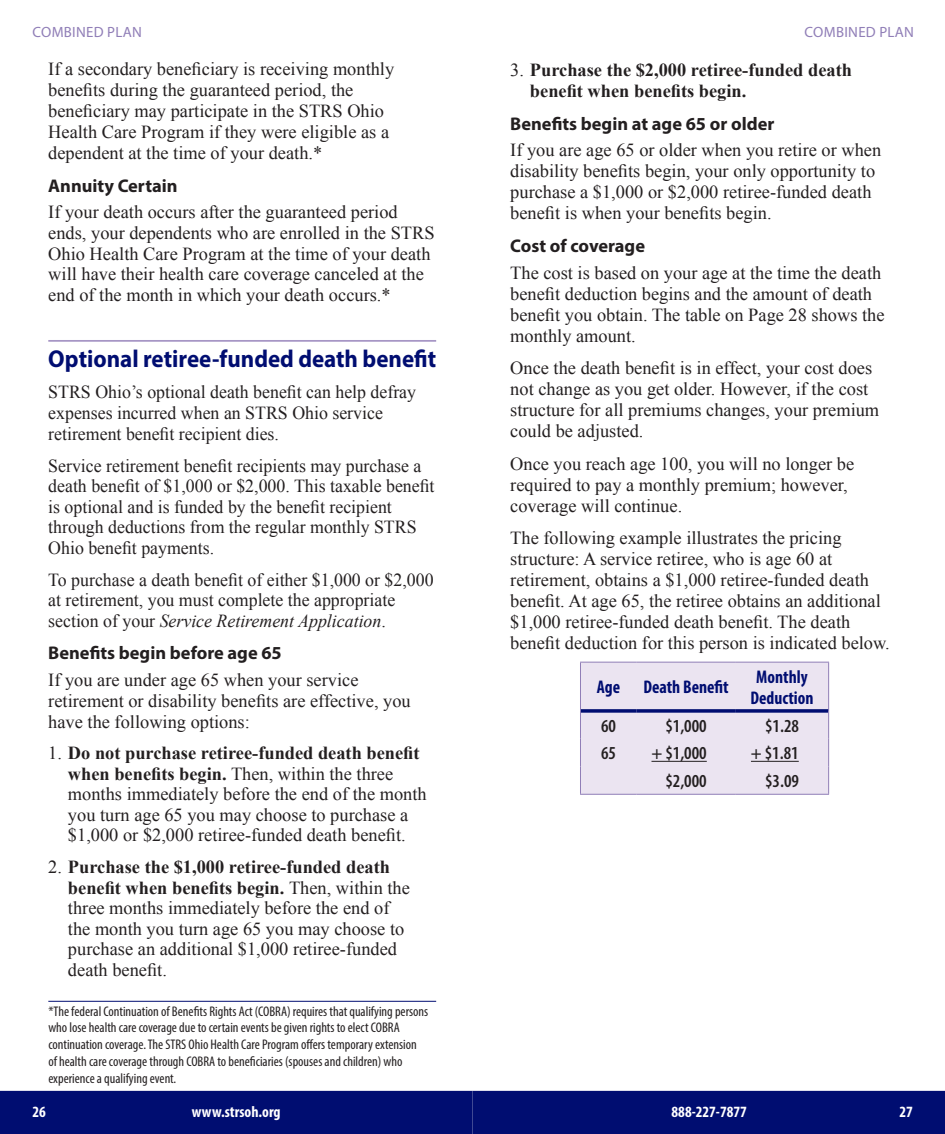
<style>
.page{position:relative;width:945px;height:1134px;background:#fff}
.page>*{position:absolute;margin:0;border:0;box-sizing:border-box;transform-origin:0 0}
.LEVEL_1_HEAD{font:700 24.5px "Myriad Pro";color:#000d71;scale:.94 1}
.BODY{font:18.38px/21px "Times New Roman";color:#231f20}
.BULLETS_TABBED{font:18.38px/20.7px "Times New Roman";color:#231f20}
.LEVEL_3_HEAD{font:700 18.38px "Myriad Pro";color:#231f20}
.BULLETS_TABBED-2{font:700 18.38px/21px "Times New Roman";color:#231f20}
.CHART_BODY{font:600 condensed 18.38px "Myriad Pro";color:#231f20}
.CHART_HEAD{font:700 condensed 18.38px/21px "Myriad Pro";color:#000d71;text-align:center;scale:.96 1}
.t1{font:700 condensed 15.75px "Myriad Pro";color:#fff}
.t2{font:14.88px "Myriad Pro";letter-spacing:.02em;color:#907eb7}
.SMALL_FOOTNOTE{font:condensed 14px/16.8px "Myriad Pro";color:#231f20}
.s1{font-style:italic}
.s2{font-weight:700}
.s3{font-weight:400}
</style>
<div class="page">
<div style="left:0;top:1091px;width:945px;height:43px;background:#000d71"></div>
<hr style="left:48px;top:340px;width:388px;height:2px;background:#a796c5">
<hr style="left:48px;top:1001px;width:388px;height:1px;background:#000d71">
<hr style="left:580px;top:794px;width:56px;height:1px;background:#907eb7">
<hr style="left:636px;top:794px;width:100px;height:1px;background:#907eb7">
<div style="left:580px;top:662px;width:249px;height:132px;background:#ebe4f1"></div>
<hr style="left:736px;top:794px;width:93px;height:1px;background:#907eb7">
<hr style="left:651px;top:761px;width:56px;height:1px;background:#231f20">
<hr style="left:751px;top:761px;width:48px;height:1px;background:#231f20">
<p class="t2" style="left:33px;top:22px;width:111px">COMBINED PLAN</p>
<p class="t2" style="left:805px;top:23px;width:111px">COMBINED PLAN</p>
<p class="BODY" style="left:48px;top:58px;width:347px">If a secondary beneficiary is receiving monthly benefits during the guaranteed period, the beneficiary may participate in the STRS Ohio Health Care Program if they were eligible as a dependent at the time of your death.*</p>
<p class="LEVEL_3_HEAD" style="left:48px;top:174px;width:131px">Annuity Certain</p>
<p class="BODY" style="left:48px;top:202px;width:388px">If your death occurs after the guaranteed period ends, your dependents who are enrolled in the STRS Ohio Health Care Program at the time of your death will have their health care coverage canceled at the end of the month in which your death occurs.*</p>
<p class="LEVEL_1_HEAD" style="left:48px;top:343px;width:414px">Optional retiree-funded death benefit</p>
<p class="BODY" style="left:48px;top:381px;width:369px">STRS Ohio’s optional death benefit can help defray expenses incurred when an STRS Ohio service retirement benefit recipient dies.</p>
<p class="BODY" style="left:48px;top:455px;width:388px;line-height:20.5px">Service retirement benefit recipients may purchase a death benefit of $1,000 or $2,000. This taxable benefit is optional and is funded by the benefit recipient through deductions from the regular monthly STRS Ohio benefit payments.</p>
<p class="BODY" style="left:48px;top:569px;width:387px;line-height:20.5px">To purchase a death benefit of either $1,000 or $2,000 at retirement, you must complete the appropriate section of your <span class="s1">Service Retirement Application</span>.</p>
<p class="LEVEL_3_HEAD" style="left:48px;top:641px;width:235px">Benefits begin before age 65</p>
<p class="BODY" style="left:48px;top:669px;width:364px">If you are under age 65 when your service retirement or disability benefits are effective, you have the following options:</p>
<p class="BULLETS_TABBED" style="left:68px;top:743px;width:360px;text-indent:-20px">1. <span class="s2">Do not purchase retiree-funded death benefit when benefits begin.</span> Then, within the three months immediately before the end of the month you turn age 65 you may choose to purchase a $1,000 or $2,000 retiree-funded death benefit.</p>
<p class="BULLETS_TABBED" style="left:68px;top:856px;width:344px;text-indent:-20px">2. <span class="s2">Purchase the $1,000 retiree-funded death benefit when benefits begin.</span> Then, within the three months immediately before the end of the month you turn age 65 you may choose to purchase an additional $1,000 retiree-funded death benefit.</p>
<p class="SMALL_FOOTNOTE" style="left:48px;top:1002px;width:381px">*The federal Continuation of Benefits Rights Act (COBRA) requires that qualifying persons who lose health care coverage due to certain events be given rights to elect COBRA continuation coverage. The STRS Ohio Health Care Program offers temporary extension of health care coverage through COBRA to beneficiaries (spouses and children) who experience a qualifying event.</p>
<p class="BULLETS_TABBED-2" style="left:530px;top:59px;width:324px;text-indent:-20px"><span class="s3">3.</span> Purchase the $2,000 retiree-funded death benefit when benefits begin.</p>
<p class="LEVEL_3_HEAD" style="left:510px;top:112px;width:266px">Benefits begin at age 65 or older</p>
<p class="BODY" style="left:510px;top:139px;width:372px">If you are age 65 or older when you retire or when disability benefits begin, your only opportunity to purchase a $1,000 or $2,000 retiree-funded death benefit is when your benefits begin.</p>
<p class="LEVEL_3_HEAD" style="left:510px;top:234px;width:136px">Cost of coverage</p>
<p class="BODY" style="left:510px;top:262px;width:376px">The cost is based on your age at the time the death benefit deduction begins and the amount of death benefit you obtain. The table on Page 28 shows the monthly amount.</p>
<p class="BODY" style="left:510px;top:357px;width:370px">Once the death benefit is in effect, your cost does not change as you get older. However, if the cost structure for all premiums changes, your premium could be adjusted.</p>
<p class="BODY" style="left:510px;top:453px;width:345px">Once you reach age 100, you will no longer be required to pay a monthly premium; however, coverage will continue.</p>
<p class="BODY" style="left:510px;top:527px;width:381px">The following example illustrates the pricing structure: A service retiree, who is age 60 at retirement, obtains a $1,000 retiree-funded death benefit. At age 65, the retiree obtains an additional $1,000 retiree-funded death benefit. The death benefit deduction for this person is indicated below.</p>
<p class="CHART_HEAD" style="left:597px;top:676px;width:26px">Age</p>
<p class="CHART_HEAD" style="left:643px;top:676px;width:90px">Death Benefit</p>
<p class="CHART_HEAD" style="left:751px;top:666px;width:67px">Monthly<br>Deduction</p>
<p class="CHART_BODY" style="left:601px;top:714px;width:16px">60</p>
<p class="CHART_BODY" style="left:665px;top:714px;width:43px">$1,000</p>
<p class="CHART_BODY" style="left:765px;top:714px;width:35px">$1.28</p>
<p class="CHART_BODY" style="left:601px;top:742px;width:16px">65</p>
<p class="CHART_BODY" style="left:651px;top:742px;width:57px">+ $1,000</p>
<p class="CHART_BODY" style="left:751px;top:742px;width:49px">+ $1.81</p>
<p class="CHART_BODY" style="left:665px;top:770px;width:43px">$2,000</p>
<p class="CHART_BODY" style="left:765px;top:770px;width:35px">$3.09</p>
<p class="t1" style="left:32px;top:1101px;width:15px">26</p>
<p class="t1" style="left:192px;top:1102px;width:90px">www.strsoh.org</p>
<p class="t1" style="left:672px;top:1102px;width:77px">888-227-7877</p>
<p class="t1" style="left:900px;top:1101px;width:15px">27</p>
</div>
